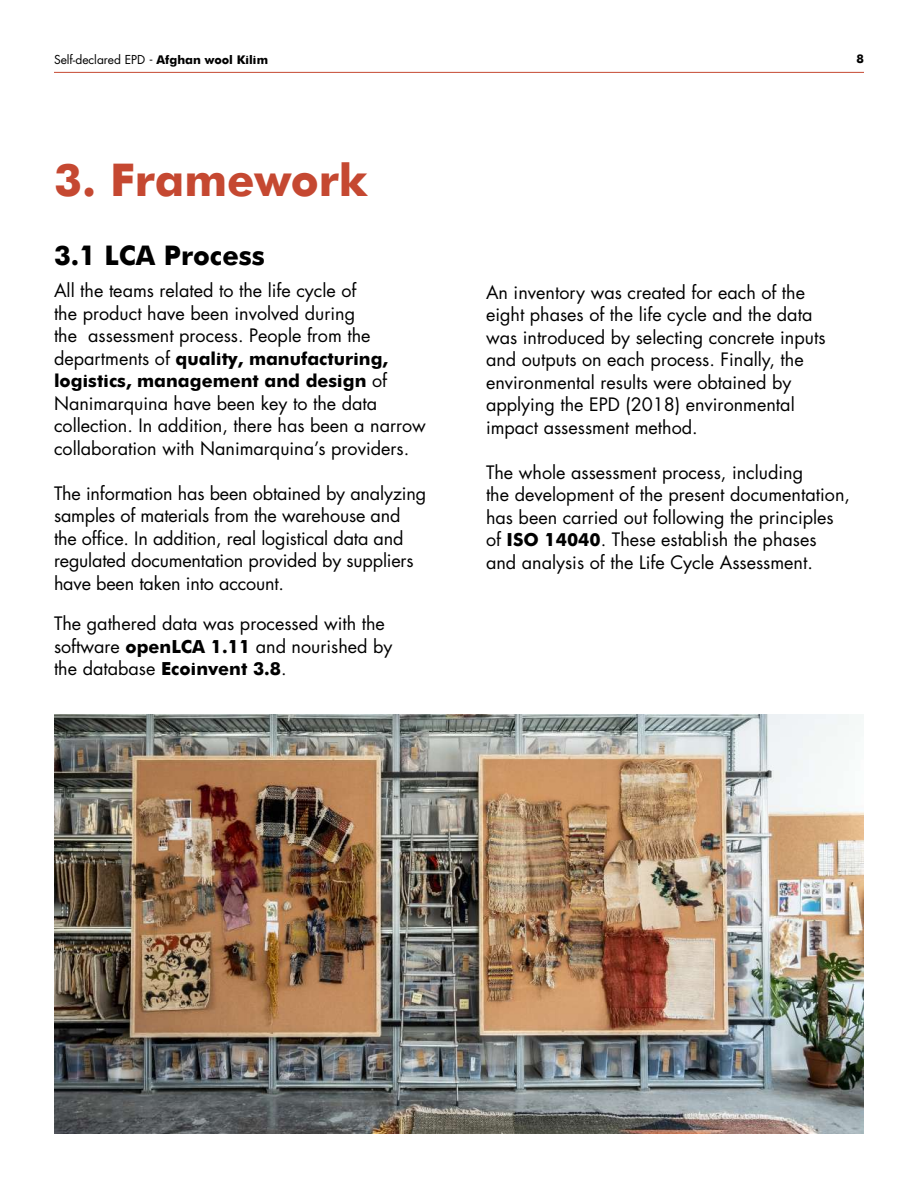
<style>
.page{position:relative;width:918px;height:1188px;background:#fff}
.page>*{position:absolute;margin:0;border:0;box-sizing:border-box;transform-origin:0 0}
.t1{font:700 45px "Futura";color:#c54831}
.t2{font:700 27px "Futura";color:#000}
.t3{font:18px/22.5px "Futura";color:#000}
.t4{font:12px "Futura";color:#000}
.t5{font:700 12px "Futura";color:#000}
.s1{font-style:inherit}
.s2{font-weight:700}
</style>
<div class="page">
<hr style="left:54px;top:72px;width:810px;height:1px;background:#c54831">
<img style="left:54px;top:714px;width:810px;height:420px">
<p class="t4" style="left:54px;top:52px;width:216px">Self-declared EPD <span class="s1">-</span> <span class="s2">Afghan wool Kilim</span></p>
<p class="t5" style="left:856px;top:50px;width:9px">8</p>
<h1 class="t1" style="left:54px;top:147px;width:315px">3. Framework</h1>
<h2 class="t2" style="left:54px;top:236px;width:212px">3.1 LCA Process</h2>
<p class="t3" style="left:54px;top:280px;width:373px">All the teams related to the life cycle of<br>the product have been involved during<br>the assessment process. People from the departments of <span class="s2">quality, manufacturing, logistics, management and design</span> of Nanimarquina have been key to the data collection. In addition, there has been a narrow collaboration with Nanimarquina’s providers.</p>
<p class="t3" style="left:54px;top:482px;width:374px">The information has been obtained by analyzing samples of materials from the warehouse and the office. In addition, real logistical data and regulated documentation provided by suppliers have been taken into account.</p>
<p class="t3" style="left:54px;top:613px;width:340px">The gathered data was processed with the software <span class="s2">openLCA 1.11</span> and nourished by the database <span class="s2">Ecoinvent 3.8</span>.</p>
<p class="t3" style="left:486px;top:281px;width:341px">An inventory was created for each of the eight phases of the life cycle and the data was introduced by selecting concrete inputs and outputs on each process. Finally, the environmental results were obtained by applying the EPD (2018) environmental impact assessment method.</p>
<p class="t3" style="left:486px;top:461px;width:366px">The whole assessment process, including<br>the development of the present documentation, has been carried out following the principles of <span class="s2">ISO 14040</span>. These establish the phases and analysis of the Life Cycle Assessment.</p>
</div>
